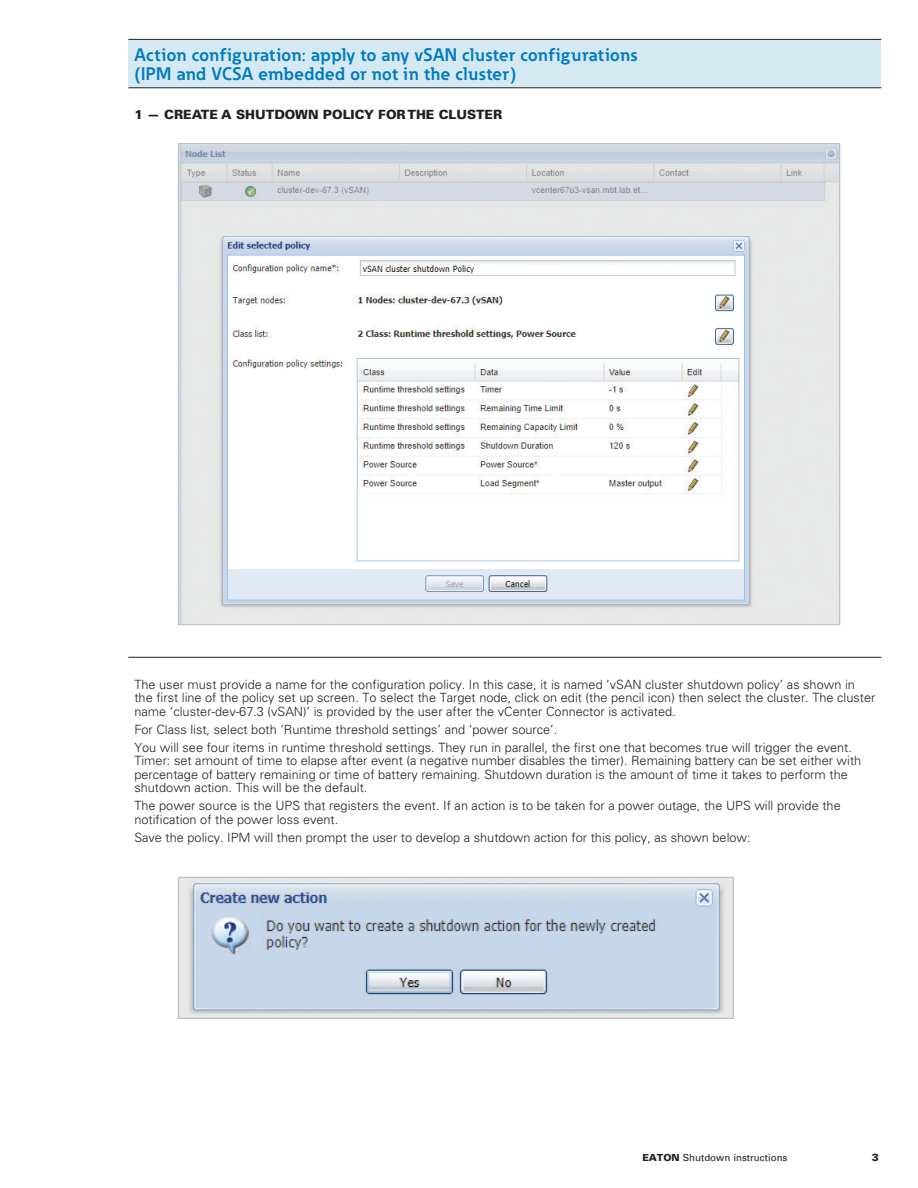
<style>
.page{position:relative;width:918px;height:1188px;background:#fff}
.page>*{position:absolute;margin:0;border:0;box-sizing:border-box;transform-origin:0 0}
.t1{font:700 18px/19.5px "Eaton";letter-spacing:.02em;color:#007ac2}
.t2{font:300 12.75px/13.5px "Univers";color:#231f20}
.t3{font:900 12.75px "Univers LT Std";color:#231f20}
.t4{font:900 10.5px "Univers";color:#231f20}
.t5{font:9.75px "Univers";color:#231f20}
.s1{font-weight:900}
</style>
<div class="page">
<div style="left:128px;top:39px;width:753px;height:49px;background:#d4e9f1"></div>
<hr style="left:128px;top:39px;width:753px;height:1px;background:#231f20">
<hr style="left:128px;top:87px;width:753px;height:1px;background:#231f20">
<hr style="left:128px;top:657px;width:753px;height:1px;background:#231f20">
<img style="left:180px;top:879px;width:552px;height:138px">
<div style="left:178px;top:877px;width:556px;height:142px;border:1px solid #bcbdc0"></div>
<img style="left:180px;top:145px;width:658px;height:478px">
<p class="t1" style="left:134px;top:44px;width:505px">Action configuration: apply to any vSAN cluster configurations (IPM and VCSA embedded or not in the cluster)</p>
<p class="t3" style="left:134px;top:106px;width:369px">1 — CREATE A SHUTDOWN POLICY FOR THE CLUSTER</p>
<p class="t2" style="left:134px;top:678px;width:743px">The user must provide a name for the configuration policy. In this case, it is named ‘vSAN cluster shutdown policy’ as shown in the first line of the policy set up screen. To select the Target node, click on edit (the pencil icon) then select the cluster. The cluster name ‘cluster-dev-67.3 (vSAN)’ is provided by the user after the vCenter Connector is activated.</p>
<p class="t2" style="left:134px;top:723px;width:425px">For Class list, select both ‘Runtime threshold settings’ and ‘power source’.</p>
<p class="t2" style="left:134px;top:741px;width:728px">You will see four items in runtime threshold settings. They run in parallel, the first one that becomes true will trigger the event.<br>Timer: set amount of time to elapse after event (a negative number disables the timer). Remaining battery can be set either with percentage of battery remaining or time of battery remaining. Shutdown duration is the amount of time it takes to perform the shutdown action. This will be the default.</p>
<p class="t2" style="left:134px;top:799px;width:708px">The power source is the UPS that registers the event. If an action is to be taken for a power outage, the UPS will provide the notification of the power loss event.</p>
<p class="t2" style="left:134px;top:831px;width:618px">Save the policy. IPM will then prompt the user to develop a shutdown action for this policy, as shown below:</p>
<p class="t5" style="left:642px;top:1152px;width:147px"><span class="s1">EATON</span> Shutdown instructions</p>
<p class="t4" style="left:872px;top:1151px;width:9px">3</p>
</div>
